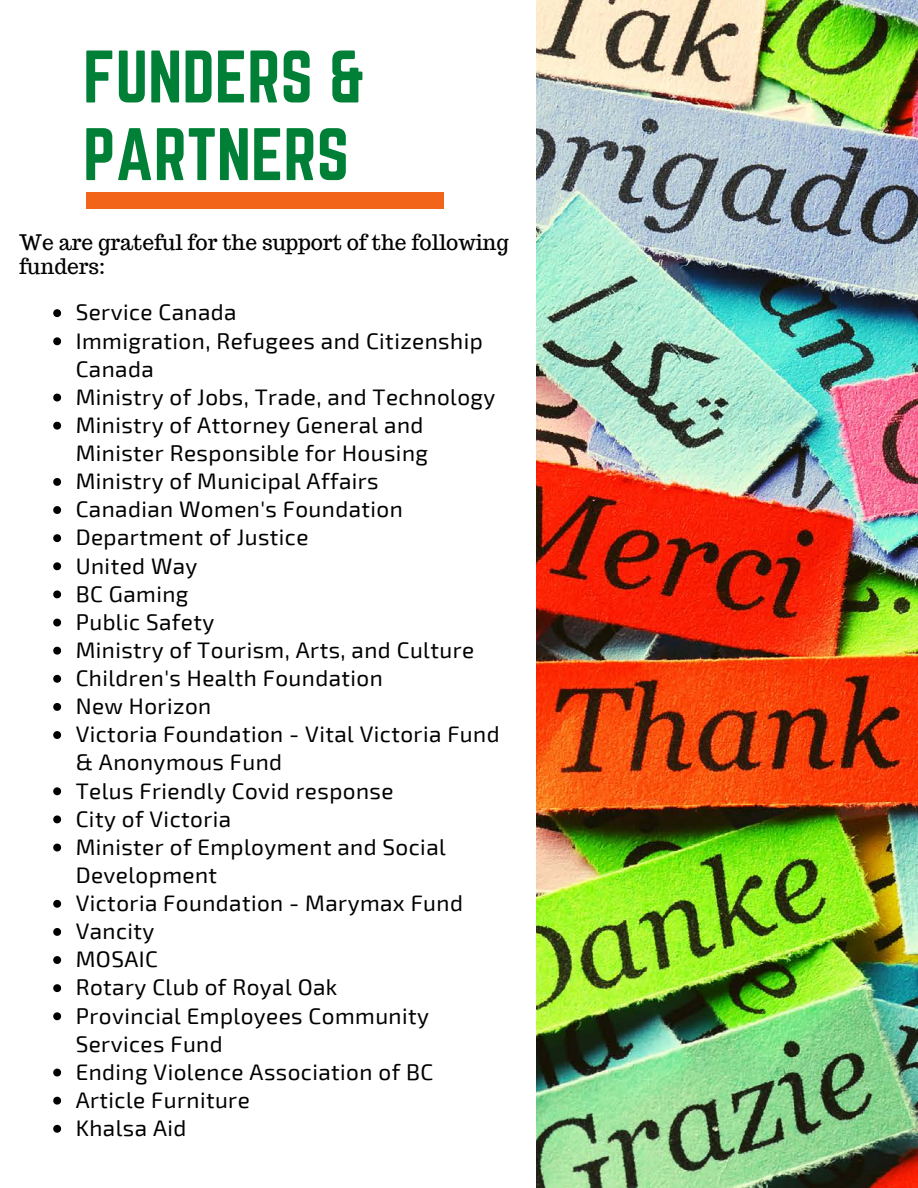
<style>
.page{position:relative;width:918px;height:1188px;background:#fff}
.page>*{position:absolute;margin:0;border:0;box-sizing:border-box;transform-origin:0 0}
.t1{font:64.95px/77.7px "Norwester";color:#008037}
.t2{font:22.5px/28.2px "Exo 2";letter-spacing:.02em;color:#000}
.t3{font:21px/24.8px "Trocchi";color:#000}
</style>
<div class="page">
<svg style="left:53px;top:309px;width:8px;height:8px"></svg>
<svg style="left:53px;top:337px;width:8px;height:8px"></svg>
<svg style="left:53px;top:394px;width:8px;height:7px"></svg>
<svg style="left:53px;top:422px;width:8px;height:8px"></svg>
<svg style="left:53px;top:478px;width:8px;height:8px"></svg>
<svg style="left:53px;top:506px;width:8px;height:8px"></svg>
<svg style="left:53px;top:534px;width:8px;height:8px"></svg>
<svg style="left:53px;top:562px;width:8px;height:8px"></svg>
<svg style="left:53px;top:590px;width:8px;height:8px"></svg>
<svg style="left:53px;top:619px;width:8px;height:7px"></svg>
<svg style="left:53px;top:647px;width:8px;height:8px"></svg>
<svg style="left:53px;top:675px;width:8px;height:8px"></svg>
<svg style="left:53px;top:703px;width:8px;height:8px"></svg>
<svg style="left:53px;top:731px;width:8px;height:8px"></svg>
<svg style="left:53px;top:787px;width:8px;height:8px"></svg>
<svg style="left:53px;top:815px;width:8px;height:8px"></svg>
<svg style="left:53px;top:844px;width:8px;height:7px"></svg>
<svg style="left:53px;top:900px;width:8px;height:8px"></svg>
<svg style="left:53px;top:928px;width:8px;height:8px"></svg>
<svg style="left:53px;top:956px;width:8px;height:8px"></svg>
<svg style="left:53px;top:984px;width:8px;height:8px"></svg>
<svg style="left:53px;top:1012px;width:8px;height:8px"></svg>
<svg style="left:53px;top:1069px;width:8px;height:7px"></svg>
<svg style="left:53px;top:1097px;width:8px;height:8px"></svg>
<svg style="left:53px;top:1125px;width:8px;height:8px"></svg>
<img style="left:536px;top:0;width:382px;height:1188px">
<div style="left:86px;top:192px;width:358px;height:17px;background:#f26419"></div>
<h1 class="t1" style="left:83px;top:38px;width:284px">FUNDERS &amp;<br>PARTNERS</h1>
<p class="t3" style="left:19px;top:229px;width:491px">We are grateful for the support of the following funders:</p>
<p class="t2" style="left:76px;top:297px;width:425px">Service Canada<br>Immigration, Refugees and Citizenship<br>Canada<br>Ministry of Jobs, Trade, and Technology<br>Ministry of Attorney General and<br>Minister Responsible for Housing<br>Ministry of Municipal Affairs<br>Canadian Women's Foundation<br>Department of Justice<br>United Way<br>BC Gaming<br>Public Safety<br>Ministry of Tourism, Arts, and Culture<br>Children's Health Foundation<br>New Horizon<br>Victoria Foundation - Vital Victoria Fund &amp; Anonymous Fund<br>Telus Friendly Covid response<br>City of Victoria<br>Minister of Employment and Social<br>Development<br>Victoria Foundation - Marymax Fund<br>Vancity<br>MOSAIC<br>Rotary Club of Royal Oak<br>Provincial Employees Community<br>Services Fund<br>Ending Violence Association of BC<br>Article Furniture<br>Khalsa Aid</p>
</div>
